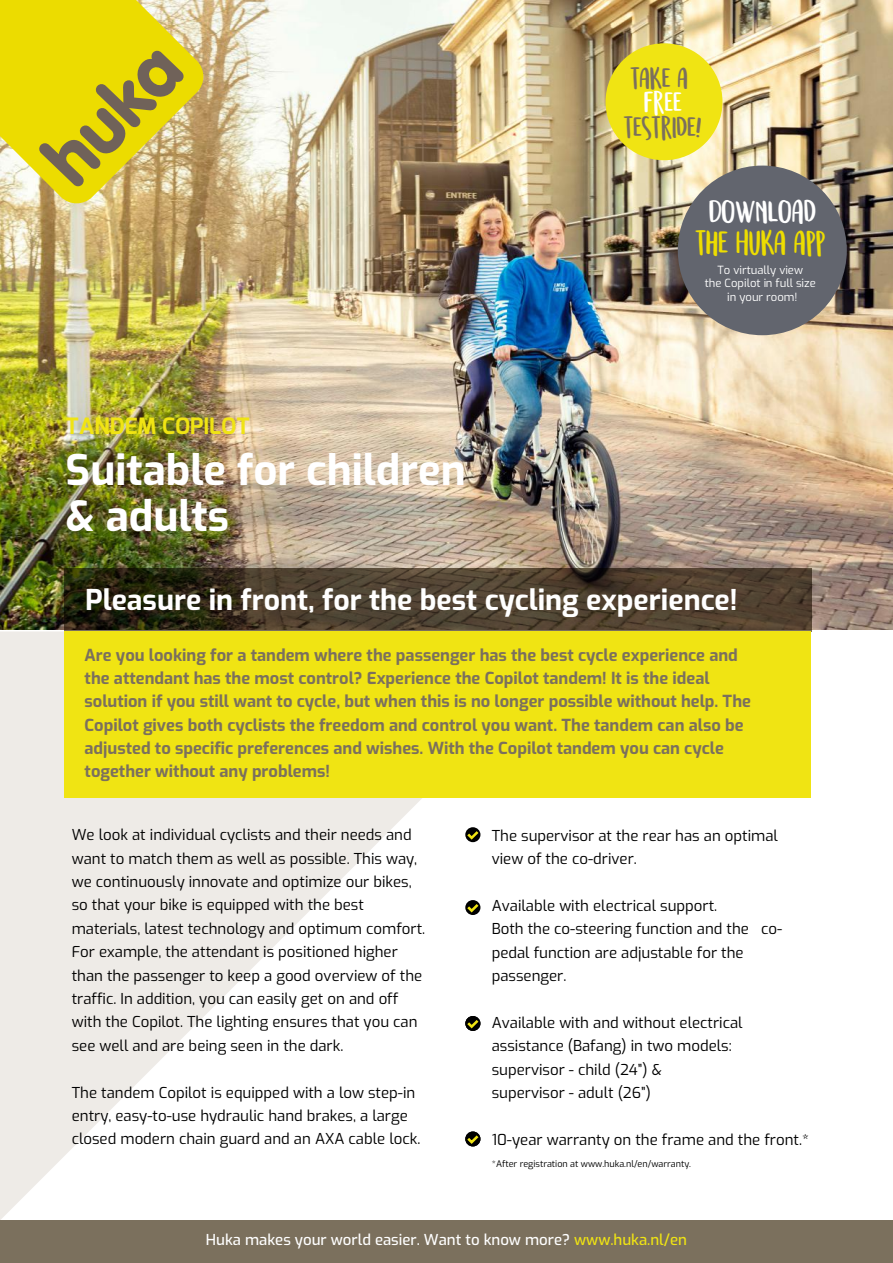
<style>
.page{position:relative;width:893px;height:1263px;background:#fff}
.page>*{position:absolute;margin:0;border:0;box-sizing:border-box;transform-origin:0 0}
.t1{font:700 42px/45.6px "Exo";color:#fff}
.t2{font:700 28.5px "Exo";color:#fff}
.t3{font:27px "Semringah";color:#eddd00}
.t4{font:27px "Semringah";color:#fff}
.t5{font:23.7px "Semringah";color:#7b705d}
.t6{font:23.7px "Semringah";color:#fff}
.t7{font:700 22.5px "Exo";color:#f0e413}
.t8{font:700 16.5px/23.1px "Exo";color:#7b705d}
.t9{font:15px/23.4px "Exo";color:#000}
.t10{font:500 15px "Exo";color:#fff}
.t11{font:11.25px/13.5px "Exo";color:#fff;text-align:center}
.t12{font:9px "Exo";color:#000}
.s1{font-style:inherit}
.s2{color:#f0e413}
</style>
<div class="page">
<img style="left:0;top:0;width:893px;height:630px">
<svg style="left:0;top:631px;width:589px;height:589px"></svg>
<svg style="left:0;top:0;width:203px;height:203px;background:#d8c833"></svg>
<div style="left:0;top:1220px;width:893px;height:43px;background:#7b705d"></div>
<svg style="left:64px;top:568px;width:748px;height:63px;background:#453a28"></svg>
<div style="left:64px;top:631px;width:746px;height:166px;background:#f0e413"></div>
<svg style="left:465px;top:828px;width:16px;height:13px"></svg>
<svg style="left:465px;top:901px;width:16px;height:13px"></svg>
<div style="left:606px;top:43px;width:116px;height:117px;background:#f0e413;border-radius:50%"></div>
<svg style="left:465px;top:1017px;width:16px;height:13px"></svg>
<svg style="left:465px;top:1131px;width:15px;height:15px"></svg>
<svg style="left:465px;top:1133px;width:16px;height:13px"></svg>
<div style="left:678px;top:166px;width:169px;height:169px;background:#62656e;border-radius:50%"></div>
<h3 class="t5" style="left:630px;top:66px;width:59px">TAKE A</h3>
<h3 class="t6" style="left:644px;top:91px;width:39px">FREE</h3>
<h3 class="t5" style="left:624px;top:115px;width:80px">TESTRIDE!</h3>
<h3 class="t7" style="left:66px;top:413px;width:186px">TANDEM COPILOT</h3>
<h1 class="t1" style="left:66px;top:445px;width:402px">Suitable for children &amp; adults</h1>
<h3 class="t4" style="left:709px;top:198px;width:109px">DOWNLOAD</h3>
<h3 class="t3" style="left:695px;top:229px;width:131px">THE HUKA APP</h3>
<p class="t11" style="left:705px;top:262px;width:113px">To virtually view<br>the Copilot in full size in your room!</p>
<h2 class="t2" style="left:85px;top:578px;width:654px"><span class="s1">Pleasure</span> in front, for the best cycling experience!</h2>
<p class="t8" style="left:85px;top:643px;width:668px">Are you looking for a tandem where the passenger has the best cycle experience and the attendant has the most control? Experience the Copilot tandem! It is the ideal solution if you still want to cycle, but when this is no longer possible without help. The Copilot gives both cyclists the freedom and control you want. The tandem can also be adjusted to specific preferences and wishes. With the Copilot tandem you can cycle together without any problems!</p>
<p class="t9" style="left:72px;top:822px;width:355px">We look at individual cyclists and their needs and want to match them as well as possible. This way, we continuously innovate and optimize our bikes, so that your bike is equipped with the best materials<span class="s1">, latest technology</span> and optimum comfort.<br>For example, the attendant is positioned higher than the passenger to keep a good overview of the traffic. In addition, you can easily get on and off with the Copilot. The lighting ensures that you can see well and are being seen in the dark.</p>
<p class="t9" style="left:72px;top:1080px;width:350px">The tandem Copilot is equipped with a low step-in entry, easy-to-use <span class="s1">hydraulic</span> hand brakes, a large closed modern chain guard and an AXA cable lock.</p>
<p class="t9" style="left:492px;top:823px;width:288px">The supervisor at the rear has an optimal view of the co-driver.</p>
<p class="t9" style="left:492px;top:893px;width:292px">Available with electrical support.<br>Both the co-steering function and the co&shy;pedal function are adjustable for the passenger.</p>
<p class="t9" style="left:492px;top:1010px;width:252px">Available with and without electrical assistance (Bafang) in two models: supervisor - child (24”) &amp;<br>supervisor - adult (26”)</p>
<p class="t9" style="left:492px;top:1127px;width:319px">10-year warranty on the frame and the front<span class="s1">.*</span></p>
<p class="t12" style="left:492px;top:1157px;width:201px">*After registration at www.huka.nl/en/warranty.</p>
<p class="t10" style="left:206px;top:1228px;width:483px">Huka makes your world easier. Want to know more? <span class="s2">www.huka.nl/en</span></p>
</div>
